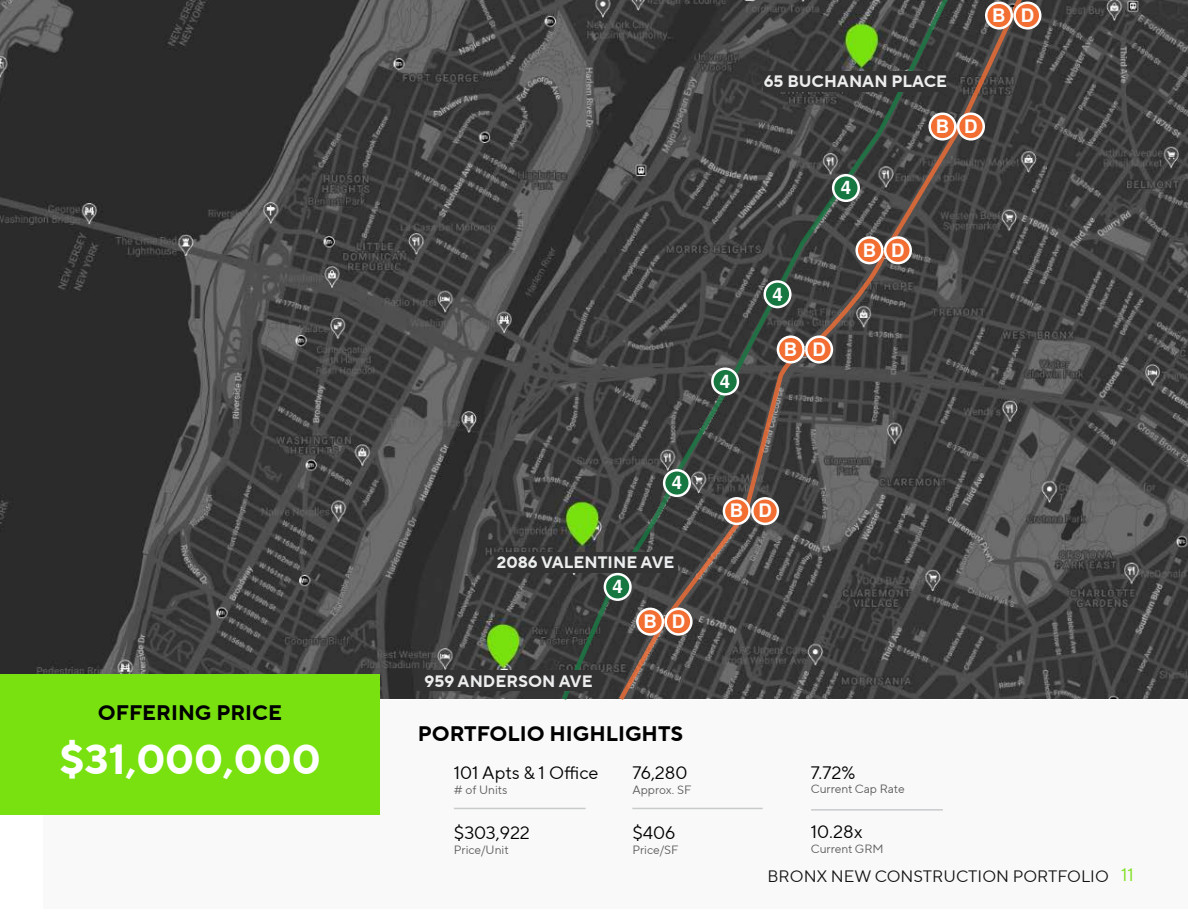
<style>
.page{position:relative;width:1188px;height:918px;background:#fff}
.page>*{position:absolute;margin:0;border:0;box-sizing:border-box;transform-origin:0 0}
.t1{font:700 42px "TT Norms Pro";color:#fff}
.t2{font:700 21px "TT Norms Pro";color:#000}
.t3{font:700 18.6px "Free Sans";color:#fff}
.t4{font:18px "TT Norms Pro";color:#000}
.t5{font:700 16.5px "TT Norms Pro";color:#ecedee}
.t6{font:16.5px "TT Norms Pro";color:#000}
.t7{font:12px "TT Norms Pro";color:#5a5b5d}
.t8{font:12px "TT Norms Pro";letter-spacing:-.01em;color:#5a5a5a}
.s1{font-size:18px;color:#78e10f}
</style>
<div class="page">
<img style="left:0;top:0;width:1188px;height:699px">
<div style="left:44px;top:701px;width:1144px;height:208px;background:#f9f9f9"></div>
<div style="left:0;top:675px;width:380px;height:140px;background:#78e10f"></div>
<hr style="left:632px;top:808px;width:131px;height:1px;background:#c9cacb">
<hr style="left:454px;top:808px;width:132px;height:1px;background:#c9cacb">
<hr style="left:811px;top:809px;width:132px;height:2px;background:#c9cacb">
<svg style="left:560px;top:0;width:58px;height:700px"></svg>
<svg style="left:618px;top:0;width:415px;height:700px"></svg>
<div style="left:417px;top:670px;width:184px;height:21px;background:#333"></div>
<div style="left:763px;top:71px;width:184px;height:21px;background:#333"></div>
<div style="left:857px;top:238px;width:25px;height:25px;background:#f36e31;border-radius:50%"></div>
<div style="left:855px;top:236px;width:29px;height:28px;border:2px solid #fff;border-radius:50%"></div>
<div style="left:885px;top:238px;width:26px;height:25px;background:#f36e33;border-radius:50%"></div>
<div style="left:884px;top:236px;width:28px;height:28px;border:2px solid #fff;border-radius:50%"></div>
<div style="left:930px;top:114px;width:25px;height:25px;background:#f36e31;border-radius:50%"></div>
<div style="left:929px;top:113px;width:28px;height:28px;border:2px solid #fff;border-radius:50%"></div>
<div style="left:958px;top:114px;width:26px;height:25px;background:#f36e33;border-radius:50%"></div>
<div style="left:957px;top:113px;width:28px;height:28px;border:2px solid #fff;border-radius:50%"></div>
<svg style="left:778px;top:337px;width:26px;height:25px"></svg>
<div style="left:777px;top:335px;width:28px;height:29px;border:2px solid #fff;border-radius:50%"></div>
<svg style="left:806px;top:337px;width:26px;height:25px"></svg>
<div style="left:805px;top:335px;width:28px;height:29px;border:2px solid #fff;border-radius:50%"></div>
<div style="left:724px;top:498px;width:25px;height:26px;background:#f36e31;border-radius:50%"></div>
<div style="left:723px;top:497px;width:28px;height:28px;border:2px solid #fff;border-radius:50%"></div>
<svg style="left:752px;top:498px;width:26px;height:26px"></svg>
<div style="left:751px;top:497px;width:28px;height:28px;border:2px solid #fff;border-radius:50%"></div>
<div style="left:712px;top:369px;width:26px;height:25px;background:#177741;border-radius:50%"></div>
<div style="left:711px;top:368px;width:28px;height:28px;border:2px solid #fff;border-radius:50%"></div>
<svg style="left:664px;top:470px;width:26px;height:26px"></svg>
<div style="left:663px;top:469px;width:28px;height:28px;border:2px solid #fff;border-radius:50%"></div>
<div style="left:494px;top:552px;width:184px;height:21px;background:#333"></div>
<div style="left:637px;top:609px;width:26px;height:25px;background:#f36e31;border-radius:50%"></div>
<div style="left:636px;top:608px;width:28px;height:28px;border:2px solid #fff;border-radius:50%"></div>
<div style="left:666px;top:609px;width:25px;height:25px;background:#f36e33;border-radius:50%"></div>
<div style="left:665px;top:608px;width:28px;height:28px;border:2px solid #fff;border-radius:50%"></div>
<div style="left:986px;top:3px;width:26px;height:25px;background:#f36e31;border-radius:50%"></div>
<div style="left:985px;top:2px;width:28px;height:28px;border:2px solid #fff;border-radius:50%"></div>
<div style="left:1015px;top:3px;width:25px;height:25px;background:#f36e33;border-radius:50%"></div>
<div style="left:1013px;top:2px;width:28px;height:28px;border:2px solid #fff;border-radius:50%"></div>
<div style="left:605px;top:574px;width:25px;height:26px;background:#177741;border-radius:50%"></div>
<div style="left:604px;top:573px;width:28px;height:28px;border:2px solid #fff;border-radius:50%"></div>
<p class="t2" style="left:98px;top:697px;width:186px">OFFERING PRICE</p>
<h1 class="t1" style="left:59px;top:729px;width:263px">$31,000,000</h1>
<p class="t3" style="left:720px;top:368px;width:12px">4</p>
<p class="t3" style="left:992px;top:2px;width:43px">B D</p>
<p class="t5" style="left:764px;top:69px;width:185px">65 BUCHANAN PLACE</p>
<p class="t3" style="left:841px;top:174px;width:12px">4</p>
<p class="t3" style="left:772px;top:281px;width:12px">4</p>
<p class="t3" style="left:784px;top:336px;width:43px">B D</p>
<p class="t3" style="left:863px;top:237px;width:43px">B D</p>
<p class="t3" style="left:936px;top:113px;width:43px">B D</p>
<p class="t3" style="left:672px;top:469px;width:12px">4</p>
<p class="t5" style="left:497px;top:550px;width:179px">2086 VALENTINE AVE</p>
<p class="t3" style="left:612px;top:573px;width:12px">4</p>
<p class="t5" style="left:425px;top:669px;width:170px">959 ANDERSON AVE</p>
<p class="t3" style="left:643px;top:608px;width:43px">B D</p>
<p class="t2" style="left:418px;top:718px;width:267px">PORTFOLIO HIGHLIGHTS</p>
<p class="t4" style="left:454px;top:760px;width:146px">101 Apts &amp; 1 Office</p>
<p class="t7" style="left:454px;top:781px;width:55px"># of Units</p>
<p class="t8" style="left:632px;top:781px;width:60px">Approx. SF</p>
<p class="t4" style="left:632px;top:760px;width:57px">76,280</p>
<p class="t4" style="left:454px;top:820px;width:78px">$303,922</p>
<p class="t7" style="left:454px;top:841px;width:56px">Price/Unit</p>
<p class="t4" style="left:632px;top:820px;width:45px">$406</p>
<p class="t7" style="left:632px;top:841px;width:48px">Price/SF</p>
<p class="t3" style="left:730px;top:497px;width:43px">B D</p>
<p class="t4" style="left:811px;top:760px;width:46px">7.72%</p>
<p class="t8" style="left:811px;top:780px;width:95px">Current Cap Rate</p>
<p class="t4" style="left:811px;top:819px;width:53px">10.28x</p>
<p class="t7" style="left:811px;top:840px;width:74px">Current GRM</p>
<p class="t6" style="left:768px;top:864px;width:368px">BRONX NEW CONSTRUCTION PORTFOLIO <span class="s1">11</span></p>
</div>
